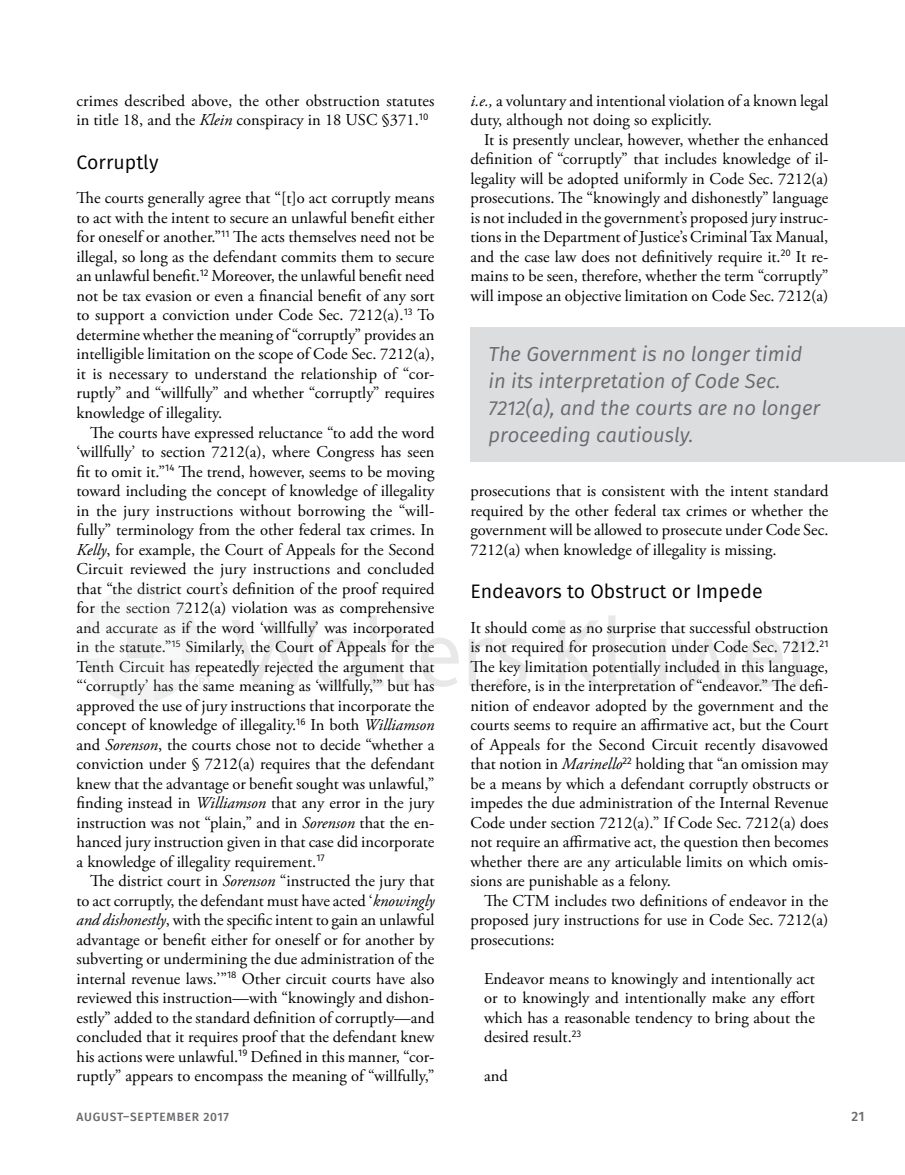
<style>
.page{position:relative;width:905px;height:1175px;background:#fff}
.page>*{position:absolute;margin:0;border:0;box-sizing:border-box;transform-origin:0 0}
.Pull_Quote_A{font:italic 20.25px/27px "Fira Sans";color:#696a6d}
.H3_A{font:19.5px "Fira Sans";color:#000}
.Body_A{font:16.5px/19.5px "Adobe Garamond Pro";color:#000;text-align:justify}
.Body_A_f{font:16.5px/19.5px "Adobe Garamond Pro";color:#000;text-align:justify}
.Body_Quote_A{font:16.5px/19.5px "Adobe Garamond Pro";color:#000;text-align:justify}
.t1{font:500 13.5px "Fira Sans";color:#696a6d}
.t2{font:500 12px "Fira Sans";letter-spacing:.06em;color:#696a6d}
.s1{font-style:italic}
</style>
<div class="page">
<div style="left:470px;top:327px;width:434px;height:134px;background:#dcddde"></div>
<svg style="left:231px;top:620px;width:129px;height:67px"></svg>
<svg style="left:370px;top:615px;width:88px;height:72px"></svg>
<svg style="left:793px;top:638px;width:25px;height:48px"></svg>
<svg style="left:469px;top:638px;width:58px;height:49px"></svg>
<svg style="left:558px;top:620px;width:43px;height:66px"></svg>
<svg style="left:608px;top:615px;width:14px;height:72px"></svg>
<svg style="left:630px;top:639px;width:37px;height:48px"></svg>
<svg style="left:674px;top:638px;width:108px;height:49px"></svg>
<svg style="left:84px;top:588px;width:126px;height:115px"></svg>
<p class="Body_A" style="left:76px;top:91px;width:359px">crimes described above, the other obstruction statutes in title 18, and the <span class="s1">Klein</span> conspiracy in 18 USC §371.<sup>10</sup></p>
<p class="H3_A" style="left:76px;top:148px;width:83px">Corruptly</p>
<p class="Body_A_f" style="left:76px;top:189px;width:359px">The courts generally agree that “[t]o act corruptly means to act with the intent to secure an unlawful benefit either for oneself or another.”<sup>11</sup> The acts themselves need not be illegal, so long as the defendant commits them to secure an unlawful benefit.<sup>12</sup> Moreover, the unlawful benefit need not be tax evasion or even a financial benefit of any sort to support a conviction under Code Sec. 7212(a).<sup>13</sup> To determine whether the meaning of “corruptly” provides an intelligible limitation on the scope of Code Sec. 7212(a), it is necessary to understand the relationship of “cor&shy;ruptly” and “willfully” and whether “corruptly” requires knowledge of illegality.</p>
<p class="Body_A" style="left:76px;top:423px;width:359px;text-indent:14px">The courts have expressed reluctance “to add the word ‘willfully’ to section 7212(a), where Congress has seen fit to omit it.”<sup>14</sup> The trend, however, seems to be moving toward including the concept of knowledge of illegality in the jury instructions without borrowing the “will&shy;fully” terminology from the other federal tax crimes. In <span class="s1">Kelly</span>, for example, the Court of Appeals for the Second Circuit reviewed the jury instructions and concluded that “the district court’s definition of the proof required for the section 7212(a) violation was as comprehensive and accurate as if the word ‘willfully’ was incorporated in the statute.”<sup>15</sup> Similarly, the Court of Appeals for the Tenth Circuit has repeatedly rejected the argument that “‘corruptly’ has the same meaning as ‘willfully,’” but has approved the use of jury instructions that incorporate the concept of knowledge of illegality.<sup>16</sup> In both <span class="s1">Williamson </span>and <span class="s1">Sorenson</span>, the courts chose not to decide “whether a conviction under § 7212(a) requires that the defendant knew that the advantage or benefit sought was unlawful,” finding instead in <span class="s1">Williamson</span> that any error in the jury instruction was not “plain,” and in <span class="s1">Sorenson</span> that the en&shy;hanced jury instruction given in that case did incorporate a knowledge of illegality requirement.<sup>17</sup></p>
<p class="Body_A" style="left:76px;top:871px;width:359px;text-indent:14px">The district court in <span class="s1">Sorenson</span> “instructed the jury that to act corruptly, the defendant must have acted ‘<span class="s1">knowingly and dishonestly</span>, with the specific intent to gain an unlawful advantage or benefit either for oneself or for another by subverting or undermining the due administration of the internal revenue laws.’”<sup>18</sup> Other circuit courts have also reviewed this instruction—with “knowingly and dishon&shy;estly” added to the standard definition of corruptly—and concluded that it requires proof that the defendant knew his actions were unlawful.<sup>19</sup> Defined in this manner, “cor&shy;ruptly” appears to encompass the meaning of “willfully,”</p>
<p class="Body_A" style="left:470px;top:91px;width:359px"><span class="s1">i.e.,</span> a voluntary and intentional violation of a known legal duty, although not doing so explicitly.</p>
<p class="Body_A" style="left:470px;top:130px;width:359px;text-indent:14px">It is presently unclear, however, whether the enhanced definition of “corruptly” that includes knowledge of il&shy;legality will be adopted uniformly in Code Sec. 7212(a) prosecutions. The “knowingly and dishonestly” language is not included in the government’s proposed jury instruc&shy;tions in the Department of Justice’s Criminal Tax Manual, and the case law does not definitively require it.<sup>20</sup> It re&shy;mains to be seen, therefore, whether the term “corruptly” will impose an objective limitation on Code Sec. 7212(a)</p>
<p class="Pull_Quote_A" style="left:488px;top:340px;width:333px">The Government is no longer timid in its interpretation of Code Sec.<br>7212(a), and the courts are no longer proceeding cautiously.</p>
<p class="Body_A" style="left:470px;top:481px;width:359px">prosecutions that is consistent with the intent standard required by the other federal tax crimes or whether the government will be allowed to prosecute under Code Sec.<br>7212(a) when knowledge of illegality is missing.</p>
<p class="H3_A" style="left:470px;top:577px;width:294px">Endeavors to Obstruct or Impede</p>
<p class="Body_A_f" style="left:470px;top:618px;width:359px">It should come as no surprise that successful obstruction is not required for prosecution under Code Sec. 7212.<sup>21<br></sup>The key limitation potentially included in this language, therefore, is in the interpretation of “endeavor.” The defi&shy;nition of endeavor adopted by the government and the courts seems to require an affirmative act, but the Court of Appeals for the Second Circuit recently disavowed that notion in <span class="s1">Marinello</span><sup>22</sup> holding that “an omission may be a means by which a defendant corruptly obstructs or impedes the due administration of the Internal Revenue Code under section 7212(a).” If Code Sec. 7212(a) does not require an affirmative act, the question then becomes whether there are any articulable limits on which omis&shy;sions are punishable as a felony.</p>
<p class="Body_A" style="left:470px;top:891px;width:359px;text-indent:14px">The CTM includes two definitions of endeavor in the proposed jury instructions for use in Code Sec. 7212(a) prosecutions:</p>
<p class="Body_Quote_A" style="left:484px;top:969px;width:332px">Endeavor means to knowingly and intentionally act or to knowingly and intentionally make any effort which has a reasonable tendency to bring about the desired result.<sup>23</sup></p>
<p class="Body_Quote_A" style="left:484px;top:1066px;width:25px">and</p>
<p class="t2" style="left:77px;top:1107px;width:154px">AUGUST–SEPTEMBER 2017</p>
<p class="t1" style="left:851px;top:1105px;width:15px">21</p>
</div>
